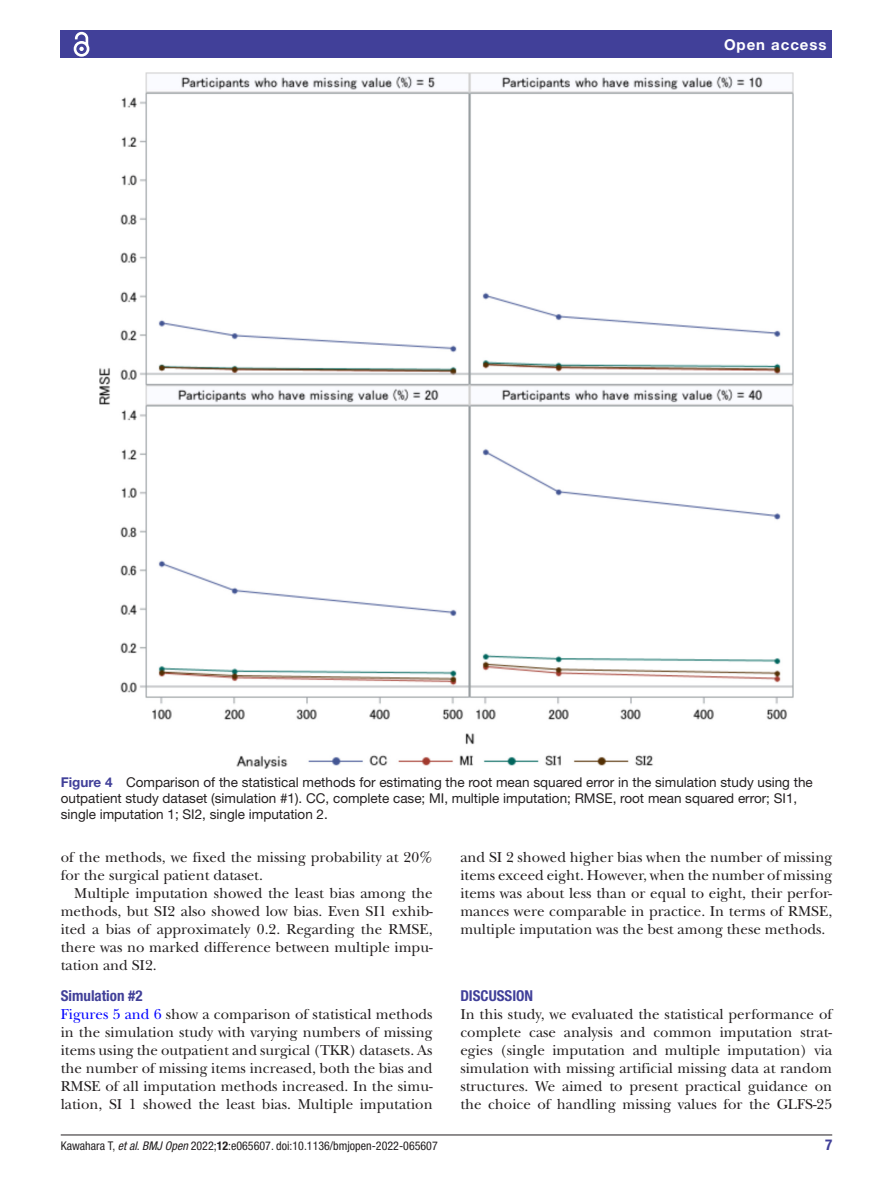
<style>
.page{position:relative;width:893px;height:1191px;background:#fff}
.page>*{position:absolute;margin:0;border:0;box-sizing:border-box;transform-origin:0 0}
.t1{font:15px/18px "New Baskerville";color:#231f20;text-align:justify}
.t2{font:700 condensed 15px "Helvetica Neue LT Std";color:#414099}
.t3{font:700 15px "Helvetica Neue LT Std";letter-spacing:.065em;color:#fff}
.t4{font:13.5px/16.2px "Helvetica Neue LT Std";color:#231f20}
.t5{font:condensed 12px "Helvetica Neue LT Std";color:#231f20}
.s1{font-weight:700;color:#414099}
.s2{color:#00f}
.s3{font-style:italic}
.s4{font-weight:700}
</style>
<div class="page">
<hr style="left:61px;top:1134px;width:771px;height:1px;background:#231f20">
<div style="left:61px;top:31px;width:771px;height:27px;background:#414099"></div>
<svg style="left:73px;top:31px;width:17px;height:26px"></svg>
<img style="left:100px;top:73px;width:693px;height:696px">
<p class="t3" style="left:724px;top:35px;width:104px">Open access</p>
<p class="t4" style="left:61px;top:773px;width:753px"><span class="s1">Figure 4</span> Comparison of the statistical methods for estimating the root mean squared error in the simulation study using the outpatient study dataset (simulation #1). CC, complete case; MI, multiple imputation; RMSE, root mean squared error; SI1, single imputation 1; SI2, single imputation 2.</p>
<p class="t1" style="left:61px;top:848px;width:373px">of the methods, we fixed the missing probability at 20% for the surgical patient dataset.</p>
<p class="t1" style="left:61px;top:884px;width:373px;text-indent:14px">Multiple imputation showed the least bias among the methods, but SI2 also showed low bias. Even SI1 exhib&shy;ited a bias of approximately 0.2. Regarding the RMSE, there was no marked difference between multiple impu&shy;tation and SI2.</p>
<p class="t2" style="left:61px;top:987px;width:83px">Simulation #2</p>
<p class="t1" style="left:61px;top:1005px;width:373px"><span class="s2">Figures 5 and 6</span> show a comparison of statistical methods in the simulation study with varying numbers of missing items using the outpatient and surgical (TKR) datasets. As the number of missing items increased, both the bias and RMSE of all imputation methods increased. In the simu&shy;lation, SI 1 showed the least bias. Multiple imputation</p>
<p class="t1" style="left:460px;top:848px;width:373px">and SI 2 showed higher bias when the number of missing items exceed eight. However, when the number of missing items was about less than or equal to eight, their perfor&shy;mances were comparable in practice. In terms of RMSE, multiple imputation was the best among these methods.</p>
<p class="t2" style="left:460px;top:987px;width:74px">DISCUSSION</p>
<p class="t1" style="left:460px;top:1005px;width:373px">In this study, we evaluated the statistical performance of complete case analysis and common imputation strat&shy;egies (single imputation and multiple imputation) via simulation with missing artificial missing data at random structures. We aimed to present practical guidance on the choice of handling missing values for the GLFS-25</p>
<p class="t5" style="left:61px;top:1138px;width:379px">Kawahara T, <span class="s3">et al</span>. <span class="s3">BMJ Open</span> 2022;<span class="s4">12</span>:e065607. doi:10.1136/bmjopen-2022-065607</p>
<p class="t2" style="left:825px;top:1135px;width:9px">7</p>
</div>
